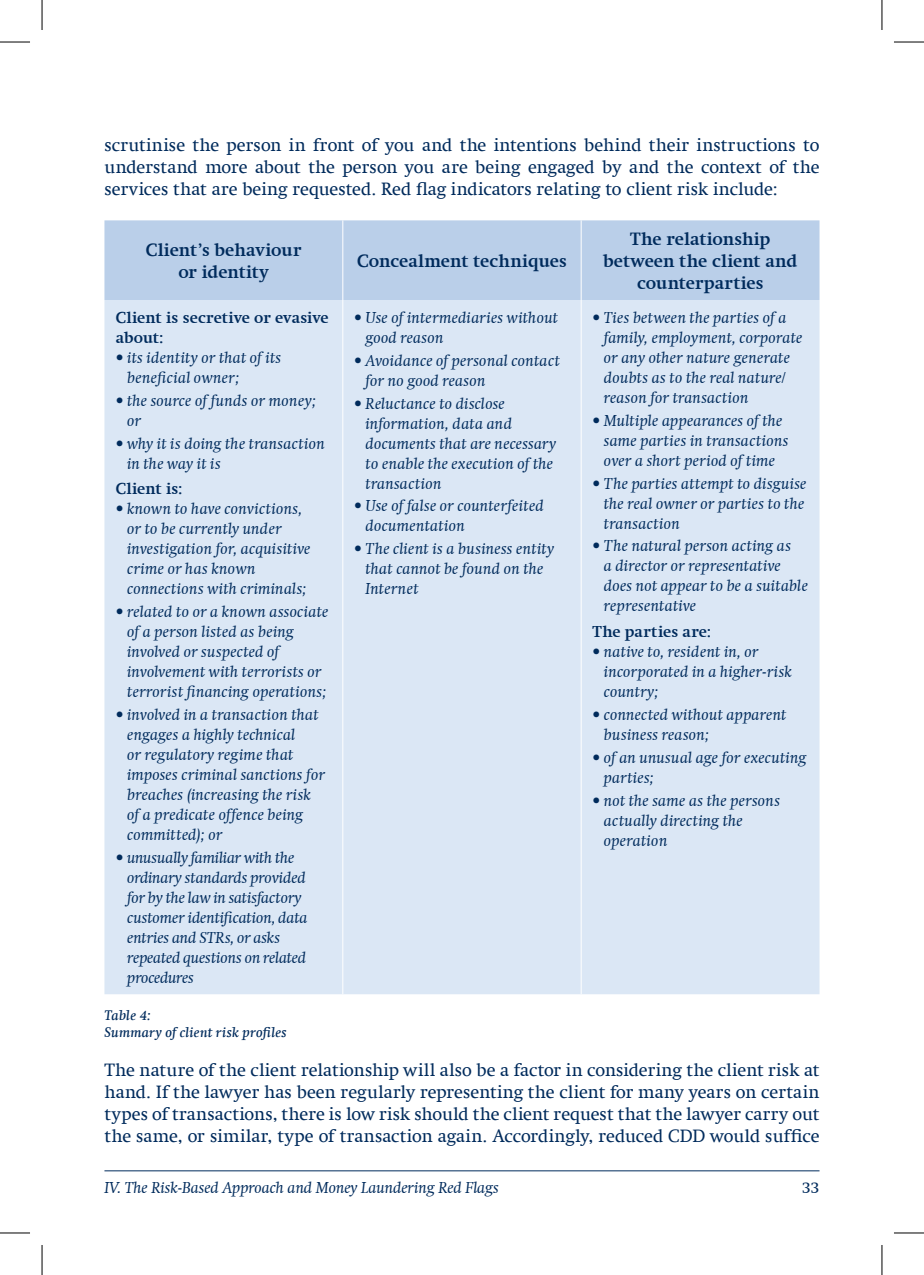
<style>
.page{position:relative;width:924px;height:1275px;background:#fff}
.page>*{position:absolute;margin:0;border:0;box-sizing:border-box;transform-origin:0 0}
.t1{font:18px/22px "Swift Com";letter-spacing:-.005em;color:#002b5c;text-align:justify}
.t2{font:700 18px/22px "Swift Com";letter-spacing:.005em;color:#002b5c;text-align:center}
.t3{font:italic 16px/20px "Swift Com";letter-spacing:.01em;color:#002b5c}
.t4{font:700 16px/20px "Swift Com";letter-spacing:.01em;color:#002b5c}
.t5{font:16px "Swift Com";color:#002b5c}
.t6{font:italic 500 14px/16.8px "Swift Com";letter-spacing:.01em;color:#002b5c}
.s1{font-style:normal}
</style>
<div class="page">
<hr style="left:104px;top:1170px;width:715px;height:1px;background:#002b5c">
<div style="left:104px;top:220px;width:715px;height:80px;background:#bacfe9"></div>
<div style="left:104px;top:300px;width:715px;height:694px;background:#dbe7f5"></div>
<hr style="left:342px;top:220px;width:1px;height:80px;background:#fff">
<hr style="left:580px;top:220px;width:1px;height:80px;background:#fff">
<hr style="left:342px;top:300px;width:1px;height:694px;background:#fff">
<hr style="left:580px;top:300px;width:1px;height:694px;background:#fff">
<hr style="left:0;top:42px;width:30px;height:1px;background:#000">
<hr style="left:893px;top:42px;width:30px;height:1px;background:#000">
<hr style="left:0;top:1232px;width:30px;height:1px;background:#000">
<hr style="left:893px;top:1232px;width:30px;height:1px;background:#000">
<hr style="left:42px;top:0;width:1px;height:30px;background:#000">
<hr style="left:42px;top:1245px;width:1px;height:30px;background:#000">
<hr style="left:881px;top:0;width:1px;height:30px;background:#000">
<hr style="left:881px;top:1245px;width:1px;height:30px;background:#000">
<p class="t1" style="left:104px;top:134px;width:716px">scrutinise the person in front of you and the intentions behind their instructions to understand more about the person you are being engaged by and the context of the services that are being requested. Red flag indicators relating to client risk include:</p>
<p class="t2" style="left:146px;top:238px;width:157px">Client’s behaviour or identity</p>
<p class="t2" style="left:357px;top:249px;width:211px">Concealment techniques</p>
<p class="t4" style="left:116px;top:307px;width:214px">Client is secretive or evasive about:</p>
<p class="t3" style="left:127px;top:347px;width:155px;text-indent:-11px"><span class="s1">•</span> its identity or that of its beneficial owner;</p>
<p class="t3" style="left:127px;top:390px;width:190px;text-indent:-11px"><span class="s1">•</span> the source of funds or money; or</p>
<p class="t3" style="left:127px;top:433px;width:199px;text-indent:-11px"><span class="s1">•</span> why it is doing the transaction in the way it is</p>
<p class="t4" style="left:116px;top:479px;width:68px">Client is:</p>
<p class="t3" style="left:127px;top:499px;width:185px;text-indent:-11px"><span class="s1">•</span> known to have convictions, or to be currently under investigation for, acquisitive crime or has known connections with criminals;</p>
<p class="t3" style="left:127px;top:601px;width:203px;text-indent:-11px"><span class="s1">•</span> related to or a known associate of a person listed as being involved or suspected of involvement with terrorists or terrorist financing operations;</p>
<p class="t3" style="left:127px;top:704px;width:199px;text-indent:-11px"><span class="s1">•</span> involved in a transaction that engages a highly technical<br>or regulatory regime that imposes criminal sanctions for breaches (increasing the risk of a predicate offence being committed); or</p>
<p class="t3" style="left:127px;top:847px;width:182px;text-indent:-11px"><span class="s1">•</span> unusually familiar with the ordinary standards provided for by the law in satisfactory customer identification, data entries and STRs, or asks repeated questions on related procedures</p>
<p class="t3" style="left:365px;top:307px;width:194px;text-indent:-11px"><span class="s1">•</span> Use of intermediaries without good reason</p>
<p class="t3" style="left:365px;top:350px;width:196px;text-indent:-11px"><span class="s1">•</span> Avoidance of personal contact for no good reason</p>
<p class="t3" style="left:365px;top:393px;width:192px;text-indent:-11px"><span class="s1">•</span> Reluctance to disclose information, data and documents that are necessary to enable the execution of the transaction</p>
<p class="t3" style="left:365px;top:496px;width:179px;text-indent:-11px"><span class="s1">•</span> Use of false or counterfeited documentation</p>
<p class="t3" style="left:365px;top:539px;width:190px;text-indent:-11px"><span class="s1">•</span> The client is a business entity that cannot be found on the<br>Internet</p>
<p class="t2" style="left:602px;top:227px;width:196px">The relationship between the client and counterparties</p>
<p class="t3" style="left:603px;top:307px;width:200px;text-indent:-11px"><span class="s1">•</span> Ties between the parties of a family, employment, corporate or any other nature generate doubts as to the real nature/ reason for transaction</p>
<p class="t3" style="left:603px;top:410px;width:186px;text-indent:-11px"><span class="s1">•</span> Multiple appearances of the same parties in transactions over a short period of time</p>
<p class="t3" style="left:603px;top:473px;width:204px;text-indent:-11px"><span class="s1">•</span> The parties attempt to disguise the real owner or parties to the transaction</p>
<p class="t3" style="left:603px;top:536px;width:205px;text-indent:-11px"><span class="s1">•</span> The natural person acting as<br>a director or representative does not appear to be a suitable representative</p>
<p class="t4" style="left:592px;top:621px;width:120px">The parties are:</p>
<p class="t3" style="left:603px;top:641px;width:189px;text-indent:-11px"><span class="s1">•</span> native to, resident in, or incorporated in a higher-risk country;</p>
<p class="t3" style="left:603px;top:704px;width:184px;text-indent:-11px"><span class="s1">•</span> connected without apparent business reason;</p>
<p class="t3" style="left:603px;top:747px;width:204px;text-indent:-11px"><span class="s1">•</span> of an unusual age for executing parties;</p>
<p class="t3" style="left:603px;top:790px;width:178px;text-indent:-11px"><span class="s1">•</span> not the same as the persons actually directing the operation</p>
<p class="t6" style="left:104px;top:1007px;width:184px">Table 4:<br>Summary of client risk profiles</p>
<p class="t1" style="left:104px;top:1058px;width:716px">The nature of the client relationship will also be a factor in considering the client risk at hand. If the lawyer has been regularly representing the client for many years on certain types of transactions, there is low risk should the client request that the lawyer carry out the same, or similar, type of transaction again. Accordingly, reduced CDD would suffice</p>
<p class="t3" style="left:104px;top:1177px;width:396px">IV. The Risk-Based Approach and Money Laundering Red Flags</p>
<p class="t5" style="left:801px;top:1178px;width:19px">33</p>
</div>
